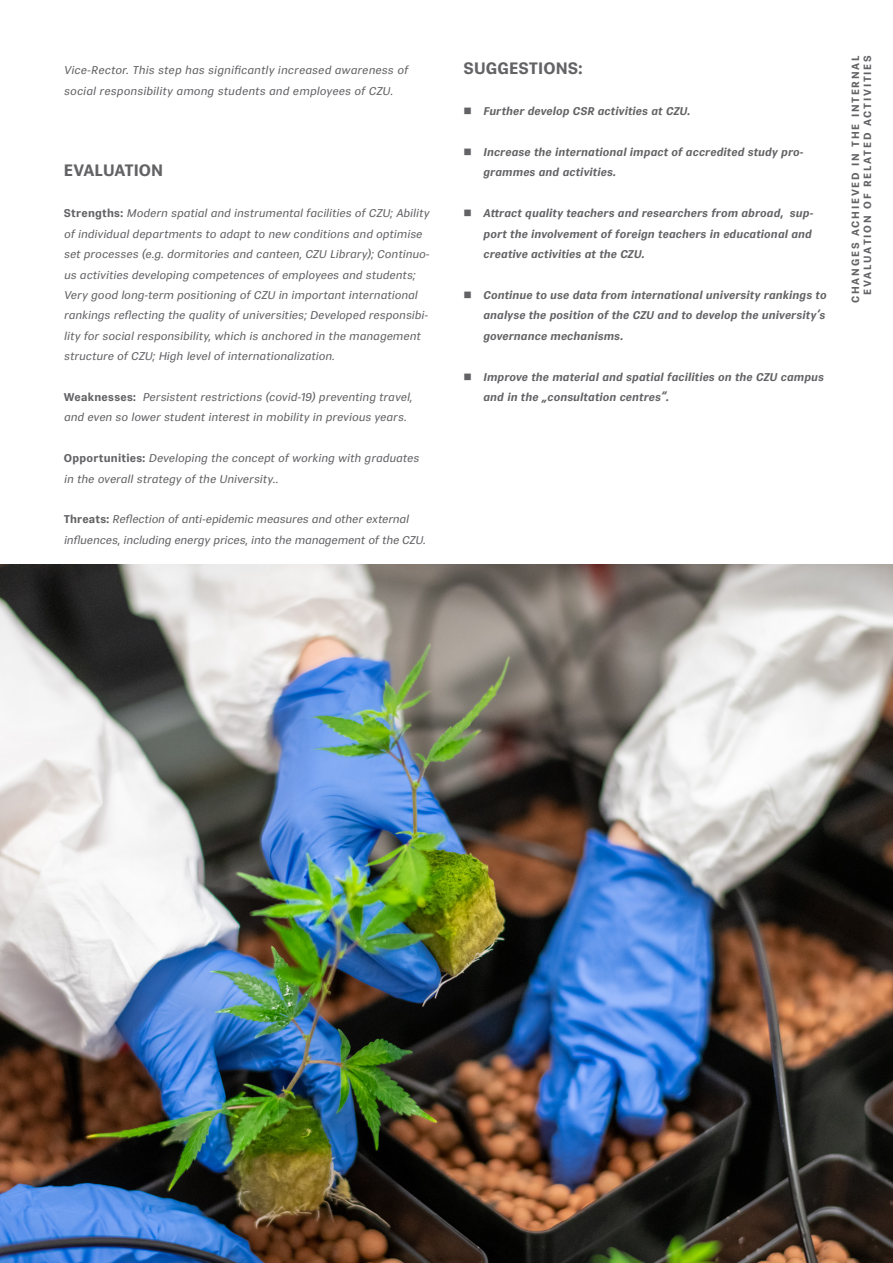
<style>
.page{position:relative;width:893px;height:1263px;background:#fff}
.page>*{position:absolute;margin:0;border:0;box-sizing:border-box;transform-origin:0 0}
.Otazka_rozhovor{font:700 16.5px "Vegan Sans Premium";letter-spacing:.005em;color:#636366}
.Text{font:italic 11.25px/20.4px "Vegan Sans Premium";letter-spacing:.015em;color:#636366}
.Text-2{font:italic 700 11.25px/20.4px "Vegan Sans Premium";letter-spacing:.015em;color:#636366}
.Strankovani__info__orientace{font:700 10.5px/12px "Vegan Sans Premium";letter-spacing:.17em;color:#636366;text-align:right}
.s1{font-weight:700;font-style:normal}
</style>
<div class="page">
<img style="left:0;top:564px;width:893px;height:699px">
<p class="Text" style="left:64px;top:60px;width:345px">Vice-Rector. This step has significantly increased awareness of social responsibility among students and employees of CZU.</p>
<p class="Otazka_rozhovor" style="left:64px;top:161px;width:101px">EVALUATION</p>
<p class="Text" style="left:64px;top:203px;width:367px"><span class="s1">Strengths:</span> Modern spatial and instrumental facilities of CZU; Ability of individual departments to adapt to new conditions and optimise set processes (e.g. dormitories and canteen, CZU Library); Continuo&shy;us activities developing competences of employees and students; Very good long-term positioning of CZU in important international rankings reflecting the quality of universities; Developed responsibi&shy;lity for social responsibility, which is anchored in the management structure of CZU; High level of internationalization.</p>
<p class="Text" style="left:64px;top:387px;width:350px"><span class="s1">Weaknesses:</span> Persistent restrictions (covid-19) preventing travel, and even so lower student interest in mobility in previous years.</p>
<p class="Text" style="left:64px;top:448px;width:357px"><span class="s1">Opportunities:</span> Developing the concept of working with graduates in the overall strategy of the University..</p>
<p class="Text" style="left:64px;top:509px;width:363px"><span class="s1">Threats:</span> Reflection of anti-epidemic measures and other external influences, including energy prices, into the management of the CZU.</p>
<p class="Otazka_rozhovor" style="left:463px;top:59px;width:120px">SUGGESTIONS:</p>
<p class="Text-2" style="left:463px;top:101px;width:228px">■ Further develop CSR activities at CZU.</p>
<p class="Text-2" style="left:483px;top:142px;width:322px;text-indent:-20px">■ Increase the international impact of accredited study pro&shy;grammes and activities.</p>
<p class="Text-2" style="left:483px;top:203px;width:331px;text-indent:-20px">■ Attract quality teachers and researchers from abroad, sup&shy;port the involvement of foreign teachers in educational and creative activities at the CZU.</p>
<p class="Text-2" style="left:483px;top:285px;width:345px;text-align:justify;text-indent:-20px">■ Continue to use data from international university rankings to analyse the position of the CZU and to develop the university‘s governance mechanisms.</p>
<p class="Text-2" style="left:483px;top:366px;width:342px;text-indent:-20px">■ Improve the material and spatial facilities on the CZU campus and in the „consultation centres“.</p>
<p class="Strankovani__info__orientace" style="left:849px;top:303px;width:249px;rotate:-90deg">CHANGES ACHIEVED IN THE INTERNAL<br>EVALUATION OF RELATED ACTIVITIES</p>
</div>
